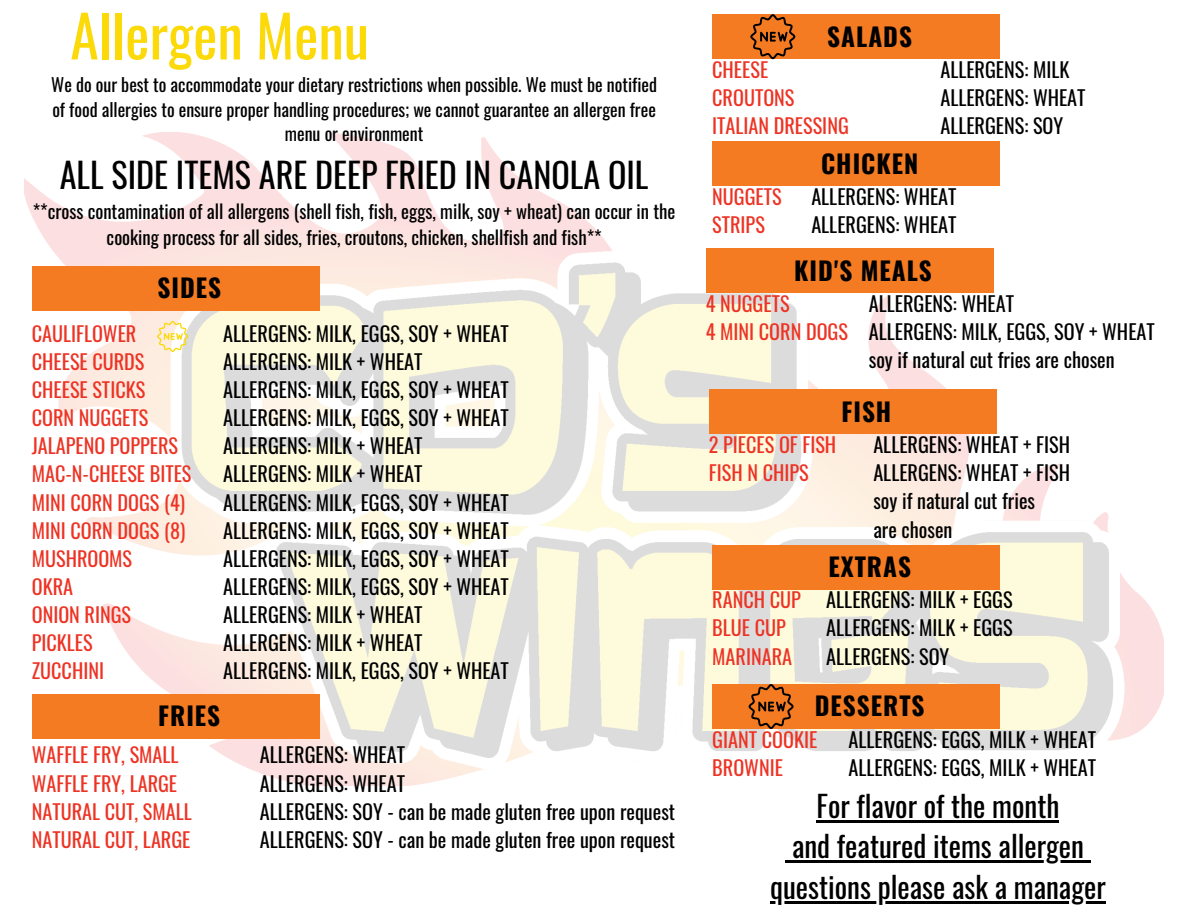
<style>
.page{position:relative;width:1188px;height:918px;background:#fff}
.page>*{position:absolute;margin:0;border:0;box-sizing:border-box;transform-origin:0 0}
.t1{font:57.75px "Oswald";color:#fcd908}
.t2{font:34.2px "Oswald";color:#000}
.t3{font:29.25px "Oswald";color:#000}
.t4{font:700 25.2px "Oswald";letter-spacing:.04em;color:#000}
.t5{font:20.25px "Oswald";color:#000}
.t6{font:20.25px "Oswald";color:#ed3324}
.t7{font:18.75px/25.8px "Oswald";color:#000;text-align:center}
.t8{font:18px/24.8px "Oswald";color:#000;text-align:center}
</style>
<div class="page">
<img style="left:24px;top:132px;width:1140px;height:654px">
<div style="left:32px;top:694px;width:288px;height:45px;background:#f47b21"></div>
<div style="left:712px;top:141px;width:288px;height:45px;background:#f47b21"></div>
<div style="left:706px;top:248px;width:288px;height:45px;background:#f47b21"></div>
<div style="left:709px;top:389px;width:288px;height:45px;background:#f47b21"></div>
<div style="left:712px;top:545px;width:288px;height:45px;background:#f47b21"></div>
<div style="left:712px;top:684px;width:288px;height:45px;background:#f47b21"></div>
<svg style="left:749px;top:684px;width:45px;height:45px"></svg>
<div style="left:712px;top:14px;width:288px;height:45px;background:#f47b21"></div>
<svg style="left:750px;top:14px;width:45px;height:45px"></svg>
<div style="left:32px;top:266px;width:288px;height:45px;background:#f47b21"></div>
<svg style="left:157px;top:321px;width:31px;height:31px"></svg>
<hr style="left:817px;top:820px;width:242px;height:2px;background:#000">
<svg style="left:785px;top:861px;width:7px;height:2px"></svg>
<hr style="left:792px;top:861px;width:292px;height:2px;background:#000">
<svg style="left:1084px;top:861px;width:7px;height:2px"></svg>
<hr style="left:770px;top:901px;width:336px;height:2px;background:#000">
<p class="t1" style="left:70px;top:-9px;width:300px">Allergen Menu</p>
<p class="t8" style="left:51px;top:71px;width:607px">We do our best to accommodate your dietary restrictions when possible. We must be notified of food allergies to ensure proper handling procedures; we cannot guarantee an allergen free menu or environment</p>
<p class="t2" style="left:60px;top:148px;width:590px">ALL SIDE ITEMS ARE DEEP FRIED IN CANOLA OIL</p>
<p class="t7" style="left:33px;top:198px;width:644px">**cross contamination of all allergens (shell fish, fish, eggs, milk, soy + wheat) can occur in the cooking process for all sides, fries, croutons, chicken, shellfish and fish**</p>
<p class="t4" style="left:157px;top:268px;width:65px">SIDES</p>
<p class="t6" style="left:32px;top:318px;width:106px">CAULIFLOWER</p>
<p class="t6" style="left:32px;top:346px;width:114px">CHEESE CURDS</p>
<p class="t6" style="left:32px;top:374px;width:115px">CHEESE STICKS</p>
<p class="t6" style="left:32px;top:402px;width:118px">CORN NUGGETS</p>
<p class="t6" style="left:32px;top:430px;width:148px">JALAPENO POPPERS</p>
<p class="t6" style="left:32px;top:458px;width:161px">MAC-N-CHEESE BITES</p>
<p class="t6" style="left:32px;top:486px;width:155px">MINI CORN DOGS (4)</p>
<p class="t6" style="left:32px;top:515px;width:155px">MINI CORN DOGS (8)</p>
<p class="t6" style="left:32px;top:543px;width:102px">MUSHROOMS</p>
<p class="t6" style="left:32px;top:571px;width:43px">OKRA</p>
<p class="t6" style="left:32px;top:599px;width:101px">ONION RINGS</p>
<p class="t6" style="left:32px;top:627px;width:62px">PICKLES</p>
<p class="t6" style="left:32px;top:655px;width:74px">ZUCCHINI</p>
<p class="t5" style="left:223px;top:318px;width:287px">ALLERGENS: MILK, EGGS, SOY + WHEAT</p>
<p class="t5" style="left:223px;top:346px;width:201px">ALLERGENS: MILK + WHEAT</p>
<p class="t5" style="left:223px;top:374px;width:287px">ALLERGENS: MILK, EGGS, SOY + WHEAT</p>
<p class="t5" style="left:223px;top:402px;width:287px">ALLERGENS: MILK, EGGS, SOY + WHEAT</p>
<p class="t5" style="left:223px;top:430px;width:201px">ALLERGENS: MILK + WHEAT</p>
<p class="t5" style="left:223px;top:458px;width:201px">ALLERGENS: MILK + WHEAT</p>
<p class="t5" style="left:223px;top:486px;width:287px">ALLERGENS: MILK, EGGS, SOY + WHEAT</p>
<p class="t5" style="left:223px;top:515px;width:287px">ALLERGENS: MILK, EGGS, SOY + WHEAT</p>
<p class="t5" style="left:223px;top:543px;width:287px">ALLERGENS: MILK, EGGS, SOY + WHEAT</p>
<p class="t5" style="left:223px;top:571px;width:287px">ALLERGENS: MILK, EGGS, SOY + WHEAT</p>
<p class="t5" style="left:223px;top:599px;width:201px">ALLERGENS: MILK + WHEAT</p>
<p class="t5" style="left:223px;top:627px;width:201px">ALLERGENS: MILK + WHEAT</p>
<p class="t5" style="left:223px;top:655px;width:287px">ALLERGENS: MILK, EGGS, SOY + WHEAT</p>
<p class="t4" style="left:158px;top:696px;width:64px">FRIES</p>
<p class="t6" style="left:32px;top:739px;width:148px">WAFFLE FRY, SMALL</p>
<p class="t6" style="left:32px;top:767px;width:147px">WAFFLE FRY, LARGE</p>
<p class="t6" style="left:32px;top:796px;width:162px">NATURAL CUT, SMALL</p>
<p class="t6" style="left:32px;top:824px;width:160px">NATURAL CUT, LARGE</p>
<p class="t5" style="left:260px;top:739px;width:147px">ALLERGENS: WHEAT</p>
<p class="t5" style="left:260px;top:767px;width:147px">ALLERGENS: WHEAT</p>
<p class="t5" style="left:260px;top:796px;width:417px">ALLERGENS: SOY - can be made gluten free upon request</p>
<p class="t5" style="left:260px;top:824px;width:417px">ALLERGENS: SOY - can be made gluten free upon request</p>
<p class="t4" style="left:827px;top:16px;width:86px">SALADS</p>
<p class="t6" style="left:712px;top:54px;width:58px">CHEESE</p>
<p class="t6" style="left:712px;top:82px;width:84px">CROUTONS</p>
<p class="t6" style="left:712px;top:110px;width:138px">ITALIAN DRESSING</p>
<p class="t4" style="left:821px;top:144px;width:99px">CHICKEN</p>
<p class="t5" style="left:940px;top:54px;width:130px">ALLERGENS: MILK</p>
<p class="t5" style="left:940px;top:82px;width:147px">ALLERGENS: WHEAT</p>
<p class="t5" style="left:940px;top:110px;width:124px">ALLERGENS: SOY</p>
<p class="t6" style="left:712px;top:181px;width:71px">NUGGETS</p>
<p class="t6" style="left:712px;top:209px;width:54px">STRIPS</p>
<p class="t5" style="left:811px;top:181px;width:147px">ALLERGENS: WHEAT</p>
<p class="t5" style="left:811px;top:209px;width:147px">ALLERGENS: WHEAT</p>
<p class="t4" style="left:794px;top:251px;width:139px">KID'S MEALS</p>
<p class="t6" style="left:706px;top:288px;width:85px">4 NUGGETS</p>
<p class="t6" style="left:706px;top:316px;width:144px">4 MINI CORN DOGS</p>
<p class="t5" style="left:869px;top:288px;width:147px">ALLERGENS: WHEAT</p>
<p class="t5" style="left:869px;top:316px;width:288px">ALLERGENS: MILK, EGGS, SOY + WHEAT</p>
<p class="t5" style="left:869px;top:344px;width:247px">soy if natural cut fries are chosen</p>
<p class="t4" style="left:841px;top:392px;width:51px">FISH</p>
<p class="t6" style="left:709px;top:429px;width:129px">2 PIECES OF FISH</p>
<p class="t6" style="left:709px;top:457px;width:101px">FISH N CHIPS</p>
<p class="t5" style="left:873px;top:429px;width:198px">ALLERGENS: WHEAT + FISH</p>
<p class="t5" style="left:873px;top:457px;width:198px">ALLERGENS: WHEAT + FISH</p>
<p class="t5" style="left:873px;top:485px;width:163px">soy if natural cut fries</p>
<p class="t5" style="left:873px;top:513px;width:81px">are chosen</p>
<p class="t4" style="left:828px;top:547px;width:84px">EXTRAS</p>
<p class="t5" style="left:826px;top:584px;width:188px">ALLERGENS: MILK + EGGS</p>
<p class="t5" style="left:826px;top:612px;width:188px">ALLERGENS: MILK + EGGS</p>
<p class="t5" style="left:826px;top:640px;width:124px">ALLERGENS: SOY</p>
<p class="t4" style="left:815px;top:686px;width:111px">DESSERTS</p>
<p class="t6" style="left:712px;top:724px;width:107px">GIANT COOKIE</p>
<p class="t6" style="left:712px;top:752px;width:72px">BROWNIE</p>
<p class="t6" style="left:712px;top:584px;width:90px">RANCH CUP</p>
<p class="t6" style="left:712px;top:612px;width:75px">BLUE CUP</p>
<p class="t6" style="left:712px;top:640px;width:81px">MARINARA</p>
<p class="t5" style="left:849px;top:724px;width:249px">ALLERGENS: EGGS, MILK + WHEAT</p>
<p class="t5" style="left:849px;top:752px;width:249px">ALLERGENS: EGGS, MILK + WHEAT</p>
<p class="t3" style="left:817px;top:783px;width:244px">For flavor of the month</p>
<p class="t3" style="left:792px;top:823px;width:293px">and featured items allergen</p>
<p class="t3" style="left:770px;top:864px;width:337px">questions please ask a manager</p>
</div>
